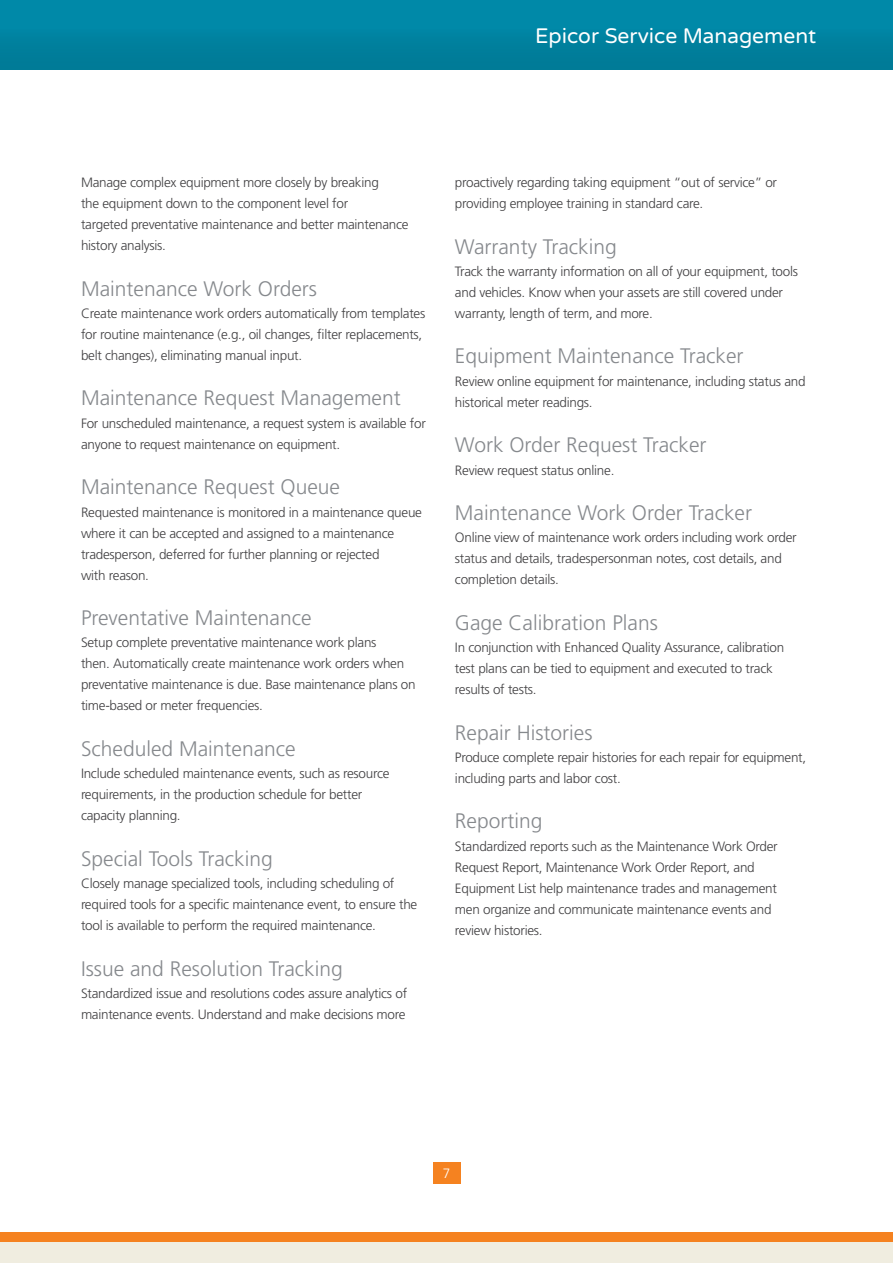
<style>
.page{position:relative;width:893px;height:1263px;background:#fff}
.page>*{position:absolute;margin:0;border:0;box-sizing:border-box;transform-origin:0 0}
.Body_Subhead{font:300 21px "Frutiger LT Std";color:#86898d}
.t1{font:21px "Varela Round";color:#fff}
.Body_Copy{font:300 13.5px/21px "Frutiger LT Std";letter-spacing:-.02em;color:#414042}
.t2{font:300 13.5px "Frutiger LT Std";color:#fff}
</style>
<div class="page">
<div style="left:433px;top:1162px;width:27px;height:22px;background:#f58220"></div>
<div style="left:0;top:0;width:893px;height:70px;background:#0084a2"></div>
<div style="left:0;top:1232px;width:893px;height:10px;background:#f58220"></div>
<div style="left:0;top:1242px;width:893px;height:21px;background:#f0ede0"></div>
<h1 class="t1" style="left:535px;top:24px;width:282px">Epicor Service Management</h1>
<p class="Body_Copy" style="left:81px;top:172px;width:329px">Manage complex equipment more closely by breaking<br>the equipment down to the component level for<br>targeted preventative maintenance and better maintenance history analysis.</p>
<p class="Body_Subhead" style="left:81px;top:276px;width:238px">Maintenance Work Orders</p>
<p class="Body_Copy" style="left:81px;top:303px;width:346px">Create maintenance work orders automatically from templates for routine maintenance (e.g., oil changes, filter replacements, belt changes), eliminating manual input.</p>
<p class="Body_Subhead" style="left:81px;top:386px;width:321px">Maintenance Request Management</p>
<p class="Body_Copy" style="left:81px;top:413px;width:346px">For unscheduled maintenance, a request system is available for anyone to request maintenance on equipment.</p>
<p class="Body_Subhead" style="left:81px;top:475px;width:261px">Maintenance Request Queue</p>
<p class="Body_Copy" style="left:81px;top:502px;width:342px">Requested maintenance is monitored in a maintenance queue where it can be accepted and assigned to a maintenance tradesperson, deferred for further planning or rejected<br>with reason.</p>
<p class="Body_Subhead" style="left:81px;top:606px;width:232px">Preventative Maintenance</p>
<p class="Body_Copy" style="left:81px;top:632px;width:336px">Setup complete preventative maintenance work plans<br>then. Automatically create maintenance work orders when preventative maintenance is due. Base maintenance plans on time-based or meter frequencies.</p>
<p class="Body_Subhead" style="left:81px;top:737px;width:216px">Scheduled Maintenance</p>
<p class="Body_Copy" style="left:81px;top:763px;width:310px">Include scheduled maintenance events, such as resource requirements, in the production schedule for better capacity planning.</p>
<p class="Body_Subhead" style="left:81px;top:846px;width:193px">Special Tools Tracking</p>
<p class="Body_Copy" style="left:81px;top:873px;width:338px">Closely manage specialized tools, including scheduling of required tools for a specific maintenance event, to ensure the tool is available to perform the required maintenance.</p>
<p class="Body_Subhead" style="left:81px;top:956px;width:263px">Issue and Resolution Tracking</p>
<p class="Body_Copy" style="left:81px;top:983px;width:328px">Standardized issue and resolutions codes assure analytics of maintenance events. Understand and make decisions more</p>
<p class="Body_Copy" style="left:455px;top:172px;width:324px">proactively regarding taking equipment “out of service” or providing employee training in standard care.</p>
<p class="Body_Subhead" style="left:455px;top:234px;width:163px">Warranty Tracking</p>
<p class="Body_Copy" style="left:455px;top:261px;width:345px">Track the warranty information on all of your equipment, tools and vehicles. Know when your assets are still covered under warranty, length of term, and more.</p>
<p class="Body_Subhead" style="left:455px;top:344px;width:290px">Equipment Maintenance Tracker</p>
<p class="Body_Copy" style="left:455px;top:371px;width:352px">Review online equipment for maintenance, including status and historical meter readings.</p>
<p class="Body_Subhead" style="left:455px;top:433px;width:253px">Work Order Request Tracker</p>
<p class="Body_Copy" style="left:455px;top:460px;width:161px">Review request status online.</p>
<p class="Body_Subhead" style="left:455px;top:501px;width:299px">Maintenance Work Order Tracker</p>
<p class="Body_Copy" style="left:455px;top:527px;width:343px">Online view of maintenance work orders including work order status and details, tradespersonman notes, cost details, and completion details.</p>
<p class="Body_Subhead" style="left:455px;top:611px;width:205px">Gage Calibration Plans</p>
<p class="Body_Copy" style="left:455px;top:637px;width:331px">In conjunction with Enhanced Quality Assurance, calibration test plans can be tied to equipment and executed to track results of tests.</p>
<p class="Body_Subhead" style="left:455px;top:720px;width:139px">Repair Histories</p>
<p class="Body_Copy" style="left:455px;top:747px;width:353px">Produce complete repair histories for each repair for equipment, including parts and labor cost.</p>
<p class="Body_Subhead" style="left:455px;top:809px;width:89px">Reporting</p>
<p class="Body_Copy" style="left:455px;top:836px;width:324px">Standardized reports such as the Maintenance Work Order Request Report, Maintenance Work Order Report, and Equipment List help maintenance trades and management men organize and communicate maintenance events and review histories.</p>
<p class="t2" style="left:443px;top:1166px;width:9px">7</p>
</div>
